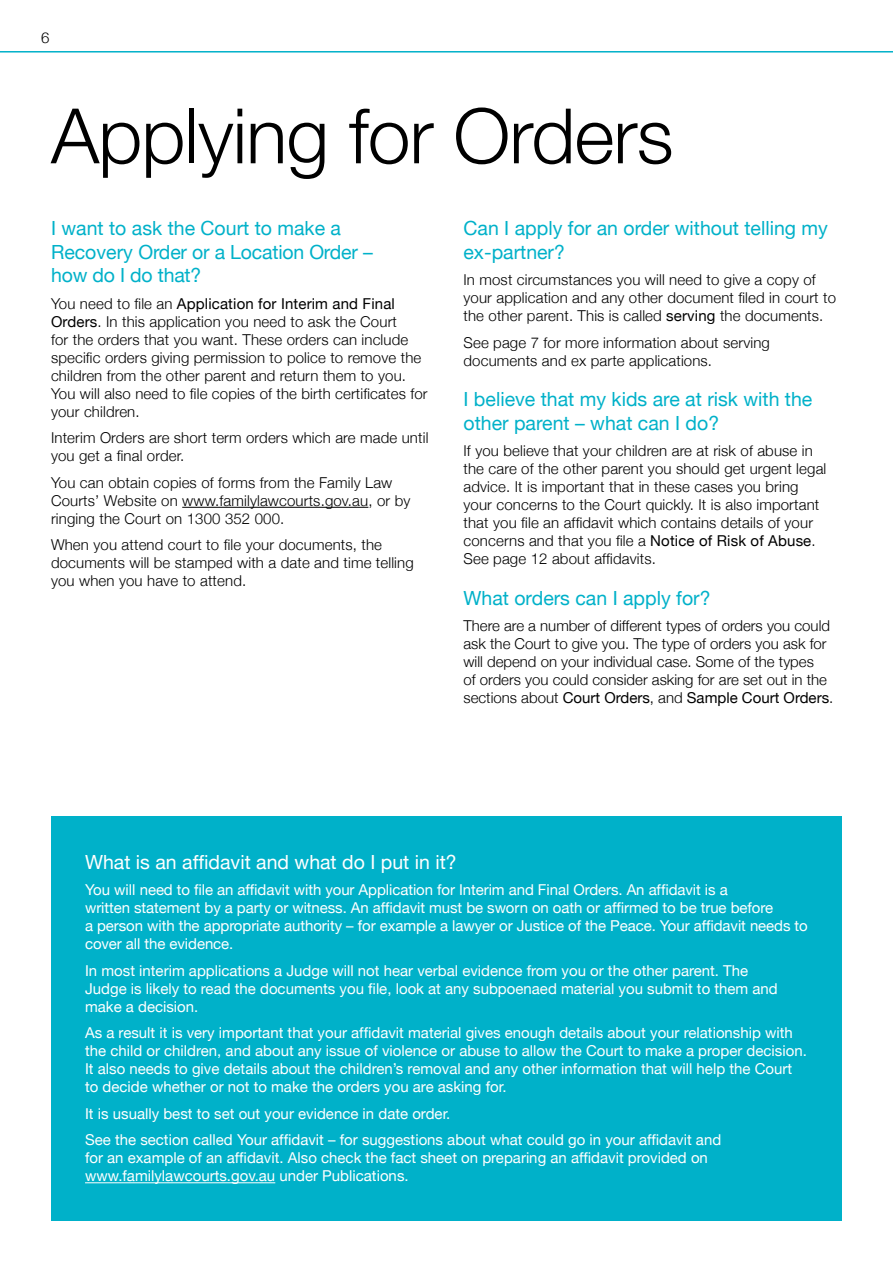
<style>
.page{position:relative;width:893px;height:1263px;background:#fff}
.page>*{position:absolute;margin:0;border:0;box-sizing:border-box;transform-origin:0 0}
.t1{font:300 76.5px "Helvetica Neue";letter-spacing:-.01em;color:#000}
.t2{font:19.5px/23.4px "Helvetica Neue";color:#00b1c9}
.t3{font:19.5px "Helvetica Neue";color:#fff}
.t4{font:300 15px/18px "Helvetica Neue";letter-spacing:.01em;color:#000}
.t5{font:15px/18px "Helvetica Neue";color:#fff}
.s1{font-weight:400}
</style>
<div class="page">
<hr style="left:182px;top:507px;width:186px;height:1px;background:#000">
<div style="left:51px;top:816px;width:791px;height:404px;background:#00b1c9"></div>
<hr style="left:85px;top:1182px;width:190px;height:1px;background:#fff">
<hr style="left:0;top:51px;width:893px;height:2px;background:#00b1c9">
<p class="t4" style="left:41px;top:28px;width:10px">6</p>
<h1 class="t1" style="left:51px;top:89px;width:624px">Applying for Orders</h1>
<h2 class="t2" style="left:51px;top:217px;width:323px">I want to ask the Court to make a<br>Recovery Order or a Location Order – how do I do that?</h2>
<p class="t4" style="left:51px;top:294px;width:378px">You need to file an <span class="s1">Application for Interim and Final Orders</span>. In this application you need to ask the Court<br>for the orders that you want. These orders can include specific orders giving permission to police to remove the children from the other parent and return them to you.<br>You will also need to file copies of the birth certificates for your children.</p>
<p class="t4" style="left:51px;top:429px;width:379px">Interim Orders are short term orders which are made until you get a final order.</p>
<p class="t4" style="left:51px;top:473px;width:361px">You can obtain copies of forms from the Family Law<br>Courts’ Website on www.familylawcourts.gov.au, or by ringing the Court on 1300 352 000.</p>
<p class="t4" style="left:51px;top:536px;width:364px">When you attend court to file your documents, the documents will be stamped with a date and time telling you when you have to attend.</p>
<h2 class="t2" style="left:463px;top:217px;width:366px">Can I apply for an order without telling my ex-partner?</h2>
<p class="t4" style="left:463px;top:271px;width:374px">In most circumstances you will need to give a copy of your application and any other document filed in court to the other parent. This is called <span class="s1">serving</span> the documents.</p>
<p class="t4" style="left:463px;top:333px;width:308px">See page 7 for more information about serving documents and ex parte applications.</p>
<h2 class="t2" style="left:463px;top:387px;width:350px">I believe that my kids are at risk with the other parent – what can I do?</h2>
<p class="t4" style="left:463px;top:441px;width:364px">If you believe that your children are at risk of abuse in the care of the other parent you should get urgent legal advice. It is important that in these cases you bring your concerns to the Court quickly. It is also important that you file an affidavit which contains details of your concerns and that you file a <span class="s1">Notice of Risk of Abuse</span>.<br>See page 12 about affidavits.</p>
<h2 class="t2" style="left:463px;top:586px;width:249px">What orders can I apply for?</h2>
<p class="t4" style="left:463px;top:616px;width:371px">There are a number of different types of orders you could ask the Court to give you. The type of orders you ask for will depend on your individual case. Some of the types<br>of orders you could consider asking for are set out in the sections about <span class="s1">Court Orders</span>, and <span class="s1">Sample Court Orders</span>.</p>
<h2 class="t3" style="left:85px;top:850px;width:373px">What is an affidavit and what do I put in it?</h2>
<p class="t5" style="left:85px;top:881px;width:724px">You will need to file an affidavit with your Application for Interim and Final Orders. An affidavit is a<br>written statement by a party or witness. An affidavit must be sworn on oath or affirmed to be true before<br>a person with the appropriate authority – for example a lawyer or Justice of the Peace. Your affidavit needs to cover all the evidence.</p>
<p class="t5" style="left:85px;top:961px;width:694px">In most interim applications a Judge will not hear verbal evidence from you or the other parent. The<br>Judge is likely to read the documents you file, look at any subpoenaed material you submit to them and make a decision.</p>
<p class="t5" style="left:85px;top:1024px;width:723px">As a result it is very important that your affidavit material gives enough details about your relationship with the child or children, and about any issue of violence or abuse to allow the Court to make a proper decision.<br>It also needs to give details about the children’s removal and any other information that will help the Court to decide whether or not to make the orders you are asking for.</p>
<p class="t5" style="left:85px;top:1100px;width:638px;line-height:26.5px">It is usually best to set out your evidence in date order.<br>See the section called Your affidavit – for suggestions about what could go in your affidavit and</p>
<p class="t5" style="left:85px;top:1149px;width:624px">for an example of an affidavit. Also check the fact sheet on preparing an affidavit provided on www.familylawcourts.gov.au under Publications.</p>
</div>
